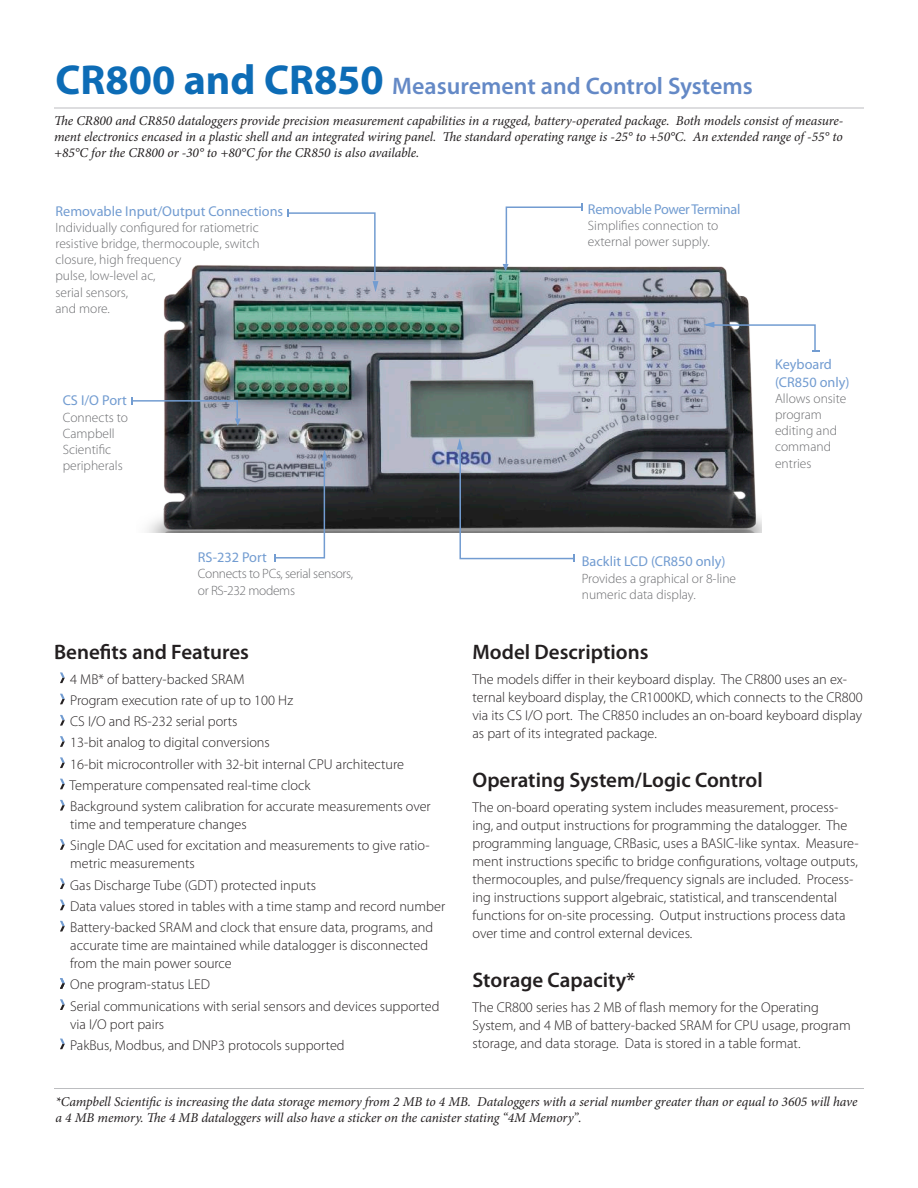
<style>
.page{position:relative;width:918px;height:1188px;background:#fff}
.page>*{position:absolute;margin:0;border:0;box-sizing:border-box;transform-origin:0 0}
.t1{font:600 24px "Myriad Pro";color:#6489c6}
.t2{font:600 21px "Myriad Pro";color:#231f20}
.body1{font:300 14.25px/18px "Myriad Pro";color:#231f20}
.bullets1{font:300 14.25px/18px "Myriad Pro";color:#231f20}
.t3{font:14.25px/17.1px "Myriad Pro";color:#729cd1}
.t4{font:14.25px "Myriad Pro";letter-spacing:-.025em;color:#729cd1}
.Footnotes{font:italic 13.5px/16.2px "Minion Pro";letter-spacing:-.005em;color:#231f20;text-align:justify}
.t5{font:300 13.5px/16.2px "Myriad Pro";color:#6c6d70}
.t6{font:300 13.5px/16.2px "Myriad Pro";letter-spacing:-.025em;color:#6c6d70}
.s1{font-weight:700;font-size:42px;color:#0d6cb6}
</style>
<div class="page">
<svg style="left:60px;top:672px;width:5px;height:11px"></svg>
<svg style="left:60px;top:694px;width:5px;height:10px"></svg>
<svg style="left:60px;top:715px;width:5px;height:11px"></svg>
<svg style="left:60px;top:736px;width:5px;height:11px"></svg>
<svg style="left:60px;top:757px;width:5px;height:11px"></svg>
<svg style="left:60px;top:779px;width:5px;height:10px"></svg>
<svg style="left:60px;top:800px;width:5px;height:11px"></svg>
<svg style="left:60px;top:839px;width:5px;height:11px"></svg>
<svg style="left:60px;top:878px;width:5px;height:11px"></svg>
<svg style="left:60px;top:900px;width:5px;height:10px"></svg>
<svg style="left:60px;top:921px;width:5px;height:11px"></svg>
<svg style="left:60px;top:978px;width:5px;height:11px"></svg>
<svg style="left:60px;top:999px;width:5px;height:11px"></svg>
<svg style="left:60px;top:1039px;width:5px;height:10px"></svg>
<hr style="left:54px;top:1088px;width:810px;height:1px;background:#bcbdc0">
<hr style="left:54px;top:108px;width:810px;height:1px;background:#bcbdc0">
<img style="left:147px;top:264px;width:614px;height:268px">
<svg style="left:274px;top:450px;width:53px;height:112px"></svg>
<svg style="left:703px;top:322px;width:116px;height:31px"></svg>
<svg style="left:457px;top:439px;width:119px;height:123px"></svg>
<svg style="left:286px;top:210px;width:92px;height:82px"></svg>
<svg style="left:503px;top:204px;width:80px;height:67px"></svg>
<svg style="left:131px;top:397px;width:110px;height:29px"></svg>
<p class="t1" style="left:56px;top:71px;width:699px"><span class="s1">CR800 and CR850</span> Measurement and Control Systems</p>
<p class="Footnotes" style="left:54px;top:113px;width:791px">The CR800 and CR850 dataloggers provide precision measurement capabilities in a rugged, battery-operated package. Both models consist of measure&shy;ment electronics encased in a plastic shell and an integrated wiring panel. The standard operating range is -25° to +50°C. An extended range of -55° to +85°C for the CR800 or -30° to +80°C for the CR850 is also available.</p>
<p class="t3" style="left:56px;top:202px;width:229px">Removable Input/Output Connections</p>
<p class="t5" style="left:56px;top:219px;width:206px">Individually configured for ratiometric resistive bridge, thermocouple, switch closure, high frequency<br>pulse, low-level ac,<br>serial sensors,<br>and more.</p>
<p class="t3" style="left:63px;top:392px;width:66px">CS I/O Port</p>
<p class="t5" style="left:63px;top:409px;width:67px">Connects to<br>Campbell<br>Scientific peripherals</p>
<p class="t4" style="left:588px;top:200px;width:154px">Removable Power Terminal</p>
<p class="t5" style="left:588px;top:217px;width:132px">Simplifies connection to external power supply.</p>
<p class="t3" style="left:775px;top:356px;width:76px">Keyboard (CR850 only)</p>
<p class="t5" style="left:775px;top:390px;width:73px">Allows onsite program editing and command entries</p>
<p class="t3" style="left:198px;top:549px;width:70px">RS-232 Port</p>
<p class="t6" style="left:198px;top:566px;width:157px">Connects to PCs, serial sensors, or RS-232 modems</p>
<p class="t2" style="left:54px;top:638px;width:197px">Benefits and Features</p>
<p class="bullets1" style="left:70px;top:670px;width:176px">4 MB* of battery-backed SRAM</p>
<p class="bullets1" style="left:70px;top:691px;width:224px">Program execution rate of up to 100 Hz</p>
<p class="bullets1" style="left:70px;top:712px;width:169px">CS I/O and RS-232 serial ports</p>
<p class="bullets1" style="left:70px;top:733px;width:201px">13-bit analog to digital conversions</p>
<p class="bullets1" style="left:70px;top:755px;width:335px">16-bit microcontroller with 32-bit internal CPU architecture</p>
<p class="bullets1" style="left:70px;top:776px;width:242px">Temperature compensated real-time clock</p>
<p class="bullets1" style="left:70px;top:797px;width:362px">Background system calibration for accurate measurements over time and temperature changes</p>
<p class="bullets1" style="left:70px;top:836px;width:361px">Single DAC used for excitation and measurements to give ratio&shy;metric measurements</p>
<p class="bullets1" style="left:70px;top:876px;width:247px">Gas Discharge Tube (GDT) protected inputs</p>
<p class="bullets1" style="left:70px;top:897px;width:377px">Data values stored in tables with a time stamp and record number</p>
<p class="bullets1" style="left:70px;top:918px;width:365px">Battery-backed SRAM and clock that ensure data, programs, and accurate time are maintained while datalogger is disconnected from the main power source</p>
<p class="bullets1" style="left:70px;top:975px;width:141px">One program-status LED</p>
<p class="bullets1" style="left:70px;top:997px;width:371px">Serial communications with serial sensors and devices supported via I/O port pairs</p>
<p class="bullets1" style="left:70px;top:1036px;width:276px">PakBus, Modbus, and DNP3 protocols supported</p>
<p class="t3" style="left:582px;top:553px;width:145px">Backlit LCD (CR850 only)</p>
<p class="t5" style="left:582px;top:570px;width:156px">Provides a graphical or 8-line numeric data display.</p>
<p class="t2" style="left:472px;top:638px;width:177px">Model Descriptions</p>
<p class="body1" style="left:472px;top:670px;width:392px">The models differ in their keyboard display. The CR800 uses an ex&shy;ternal keyboard display, the CR1000KD, which connects to the CR800 via its CS I/O port. The CR850 includes an on-board keyboard display as part of its integrated package.</p>
<p class="t2" style="left:472px;top:767px;width:292px">Operating System/Logic Control</p>
<p class="body1" style="left:472px;top:798px;width:388px">The on-board operating system includes measurement, process&shy;ing, and output instructions for programming the datalogger. The programming language, CRBasic, uses a BASIC-like syntax. Measure&shy;ment instructions specific to bridge configurations, voltage outputs, thermocouples, and pulse/frequency signals are included. Process&shy;ing instructions support algebraic, statistical, and transcendental functions for on-site processing. Output instructions process data over time and control external devices.</p>
<p class="t2" style="left:472px;top:967px;width:164px">Storage Capacity*</p>
<p class="body1" style="left:472px;top:998px;width:380px">The CR800 series has 2 MB of flash memory for the Operating<br>System, and 4 MB of battery-backed SRAM for CPU usage, program storage, and data storage. Data is stored in a table format.</p>
<p class="Footnotes" style="left:56px;top:1094px;width:804px">*Campbell Scientific is increasing the data storage memory from 2 MB to 4 MB. Dataloggers with a serial number greater than or equal to 3605 will have a 4 MB memory. The 4 MB dataloggers will also have a sticker on the canister stating “4M Memory”.</p>
</div>
